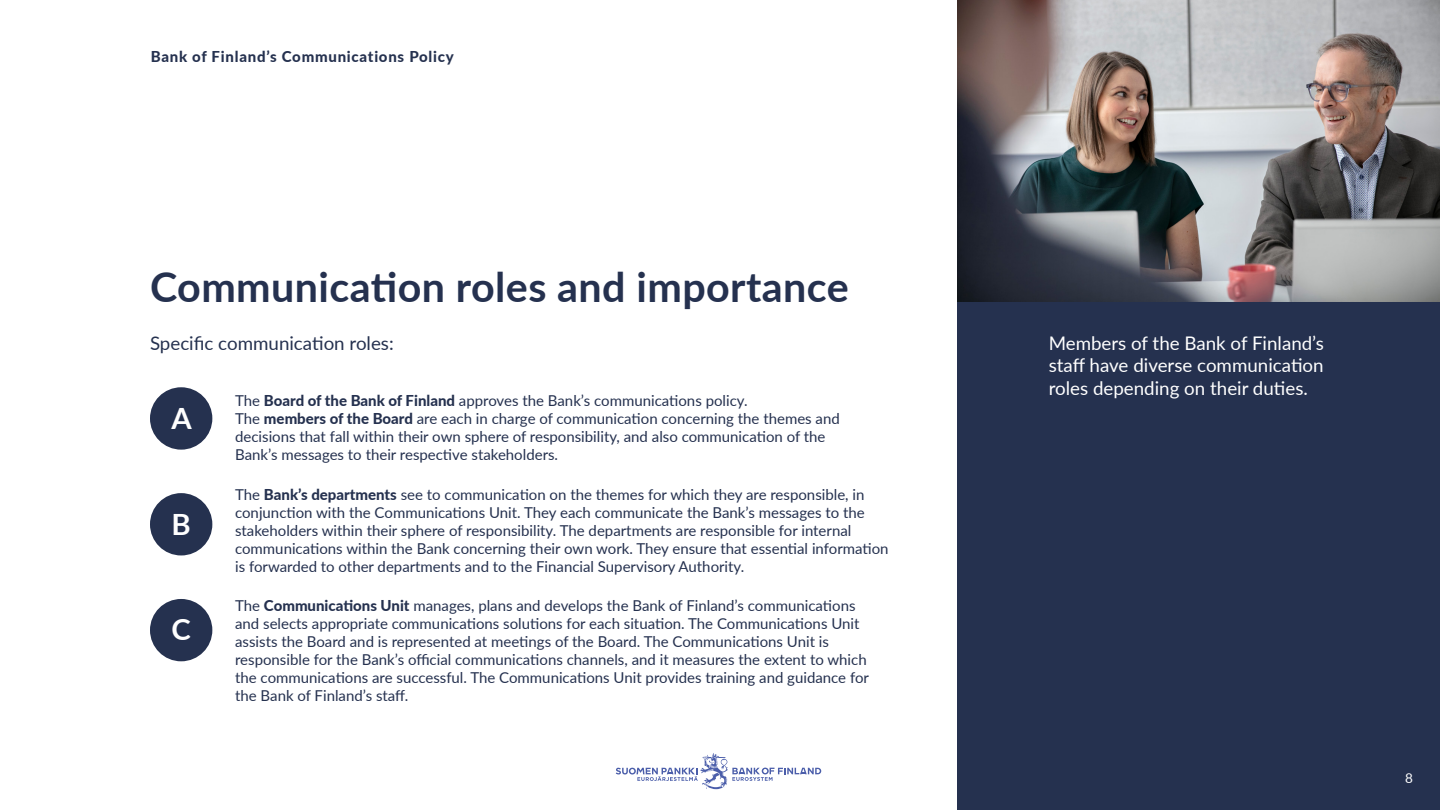
<style>
.page{position:relative;width:1440px;height:810px;background:#fff}
.page>*{position:absolute;margin:0;border:0;box-sizing:border-box;transform-origin:0 0}
.t1{font:700 41.25px "Lato";letter-spacing:.01em;color:#25314f}
.t2{font:700 29.25px "Lato";color:#fff}
.t3{font:18.75px/22.5px "Lato";color:#fff;text-align:justify}
.t4{font:18.75px "Lato";color:#25314f}
.t5{font:15px/18px "Lato";color:#25314f}
.t6{font:800 15px "Lato";letter-spacing:.05em;color:#25314f}
.t7{font:13.5px "Lato";color:#fff}
.s1{font-weight:800}
</style>
<div class="page">
<div style="left:957px;top:0;width:483px;height:810px;background:#25314f"></div>
<svg style="left:616px;top:753px;width:205px;height:36px"></svg>
<div style="left:150px;top:387px;width:62px;height:63px;background:#25314f;border-radius:50%"></div>
<div style="left:150px;top:493px;width:62px;height:62px;background:#25314f;border-radius:50%"></div>
<div style="left:150px;top:599px;width:62px;height:62px;background:#25314f;border-radius:50%"></div>
<img style="left:957px;top:0;width:483px;height:302px">
<p class="t6" style="left:151px;top:45px;width:305px">Bank of Finland’s Communications Policy</p>
<h2 class="t1" style="left:150px;top:256px;width:700px">Communication roles and importance</h2>
<p class="t4" style="left:150px;top:329px;width:245px">Specific communication roles:</p>
<h2 class="t2" style="left:171px;top:397px;width:22px">A</h2>
<h2 class="t2" style="left:171px;top:502px;width:21px">B</h2>
<h2 class="t2" style="left:171px;top:608px;width:21px">C</h2>
<p class="t5" style="left:235px;top:391px;width:606px">The <span class="s1">Board of the Bank of Finland</span> approves the Bank’s communications policy.<br>The <span class="s1">members of the Board</span> are each in charge of communication concerning the themes and decisions that fall within their own sphere of responsibility, and also communication of the Bank’s messages to their respective stakeholders.</p>
<p class="t5" style="left:235px;top:485px;width:655px">The <span class="s1">Bank’s departments</span> see to communication on the themes for which they are responsible, in conjunction with the Communications Unit. They each communicate the Bank’s messages to the stakeholders within their sphere of responsibility. The departments are responsible for internal communications within the Bank concerning their own work. They ensure that essential information is forwarded to other departments and to the Financial Supervisory Authority.</p>
<p class="t5" style="left:235px;top:596px;width:635px">The <span class="s1">Communications Unit</span> manages, plans and develops the Bank of Finland’s communications and selects appropriate communications solutions for each situation. The Communications Unit assists the Board and is represented at meetings of the Board. The Communications Unit is responsible for the Bank’s official communications channels, and it measures the extent to which the communications are successful. The Communications Unit provides training and guidance for the Bank of Finland’s staff.</p>
<p class="t3" style="left:1049px;top:331px;width:277px">Members of the Bank of Finland’s staff have diverse communication roles depending on their duties.</p>
<p class="t7" style="left:1405px;top:768px;width:9px">8</p>
</div>
